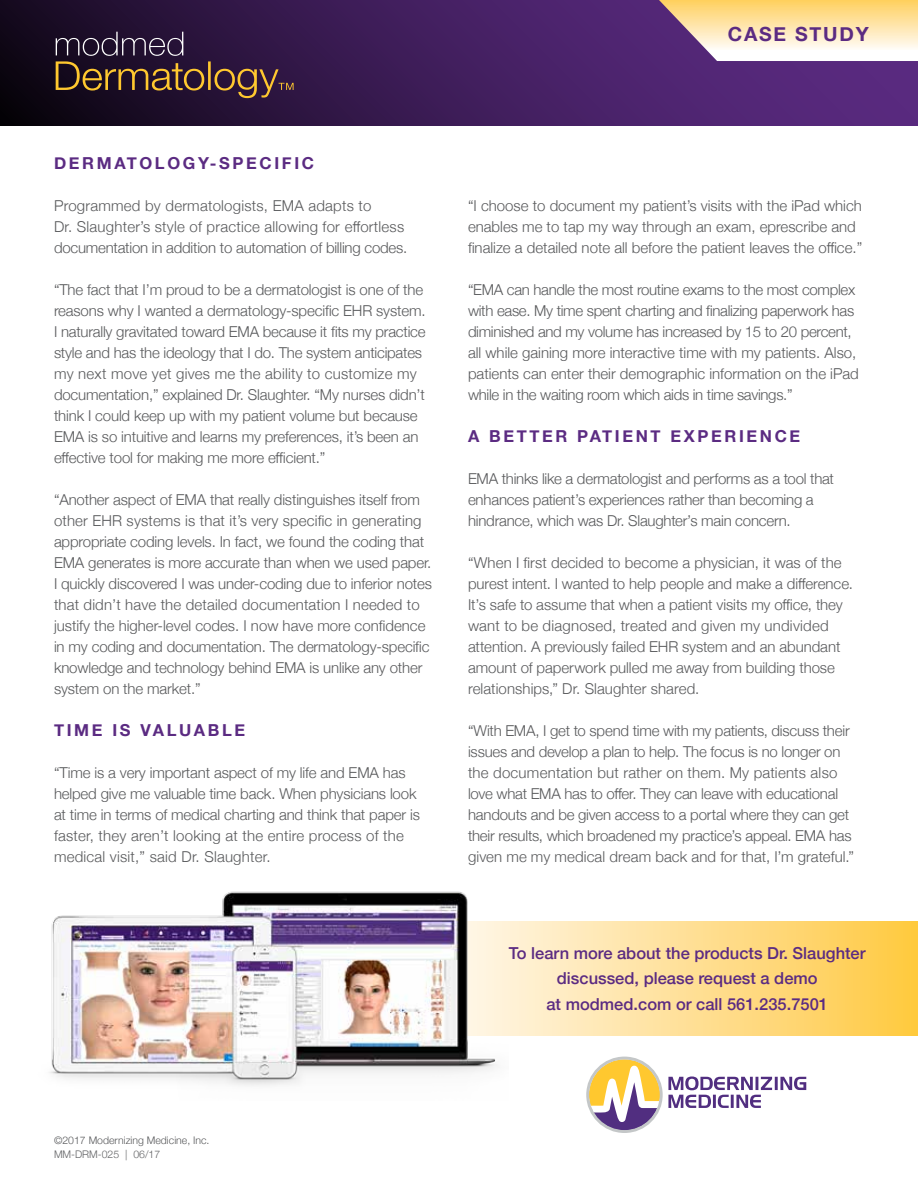
<style>
.page{position:relative;width:918px;height:1188px;background:#fff}
.page>*{position:absolute;margin:0;border:0;box-sizing:border-box;transform-origin:0 0}
.t1{font:700 19.5px "Helvetica Neue";letter-spacing:.09em;color:#5b2b82}
.t2{font:500 16.5px/25.5px "Helvetica Neue";color:#5b2b82;text-align:center}
.t3{font:700 16.5px "Helvetica Neue";letter-spacing:.16em;color:#5b2b82}
.t4{font:300 15px/21px "Helvetica Neue";letter-spacing:-.01em;color:#58595b}
.t5{font:300 15px/21px "Helvetica Neue";letter-spacing:.015em;color:#58595b}
.t6{font:300 10.5px "Helvetica Neue";color:#58595b}
.t7{font:300 10.5px "Helvetica Neue";color:#636466}
</style>
<div class="page">
<svg style="left:509px;top:921px;width:409px;height:115px"></svg>
<svg style="left:586px;top:1057px;width:220px;height:76px"></svg>
<img style="left:49px;top:891px;width:460px;height:195px">
<svg style="left:0;top:0;width:918px;height:126px"></svg>
<svg style="left:56px;top:32px;width:238px;height:66px"></svg>
<svg style="left:659px;top:0;width:259px;height:61px"></svg>
<h1 class="t1" style="left:728px;top:18px;width:142px">CASE STUDY</h1>
<p class="t3" style="left:54px;top:150px;width:262px">DERMATOLOGY-SPECIFIC</p>
<p class="t5" style="left:54px;top:194px;width:355px">Programmed by dermatologists, EMA adapts to<br>Dr. Slaughter’s style of practice allowing for effortless documentation in addition to automation of billing codes.</p>
<p class="t4" style="left:54px;top:278px;width:373px">“The fact that I’m proud to be a dermatologist is one of the reasons why I wanted a dermatology-specific EHR system.<br>I naturally gravitated toward EMA because it fits my practice style and has the ideology that I do. The system anticipates my next move yet gives me the ability to customize my documentation,” explained Dr. Slaughter. “My nurses didn’t think I could keep up with my patient volume but because EMA is so intuitive and learns my preferences, it’s been an effective tool for making me more efficient.”</p>
<p class="t4" style="left:54px;top:488px;width:380px">“Another aspect of EMA that really distinguishes itself from other EHR systems is that it’s very specific in generating appropriate coding levels. In fact, we found the coding that EMA generates is more accurate than when we used paper.<br>I quickly discovered I was under-coding due to inferior notes that didn’t have the detailed documentation I needed to justify the higher-level codes. I now have more confidence in my coding and documentation. The dermatology-specific knowledge and technology behind EMA is unlike any other system on the market.”</p>
<p class="t3" style="left:54px;top:717px;width:193px">TIME IS VALUABLE</p>
<p class="t4" style="left:54px;top:761px;width:367px">“Time is a very important aspect of my life and EMA has helped give me valuable time back. When physicians look at time in terms of medical charting and think that paper is faster, they aren’t looking at the entire process of the medical visit,” said Dr. Slaughter.</p>
<p class="t4" style="left:468px;top:194px;width:396px">“I choose to document my patient’s visits with the iPad which enables me to tap my way through an exam, eprescribe and finalize a detailed note all before the patient leaves the office.”</p>
<p class="t4" style="left:468px;top:278px;width:392px">“EMA can handle the most routine exams to the most complex with ease. My time spent charting and finalizing paperwork has diminished and my volume has increased by 15 to 20 percent, all while gaining more interactive time with my patients. Also, patients can enter their demographic information on the iPad while in the waiting room which aids in time savings.”</p>
<p class="t3" style="left:468px;top:423px;width:334px">A BETTER PATIENT EXPERIENCE</p>
<p class="t4" style="left:468px;top:467px;width:368px">EMA thinks like a dermatologist and performs as a tool that enhances patient’s experiences rather than becoming a hindrance, which was Dr. Slaughter’s main concern.</p>
<p class="t4" style="left:468px;top:551px;width:386px">“When I first decided to become a physician, it was of the purest intent. I wanted to help people and make a difference.<br>It’s safe to assume that when a patient visits my office, they want to be diagnosed, treated and given my undivided attention. A previously failed EHR system and an abundant amount of paperwork pulled me away from building those relationships,” Dr. Slaughter shared.</p>
<p class="t4" style="left:468px;top:719px;width:388px">“With EMA, I get to spend time with my patients, discuss their issues and develop a plan to help. The focus is no longer on the documentation but rather on them. My patients also love what EMA has to offer. They can leave with educational handouts and be given access to a portal where they can get their results, which broadened my practice’s appeal. EMA has given me my medical dream back and for that, I’m grateful.”</p>
<p class="t2" style="left:509px;top:939px;width:358px">To learn more about the products Dr. Slaughter discussed, please request a demo<br>at modmed.com or call 561.235.7501</p>
<p class="t6" style="left:54px;top:1132px;width:157px">©2017 Modernizing Medicine, Inc.</p>
<p class="t7" style="left:54px;top:1145px;width:108px">MM-DRM-025 | 06/17</p>
</div>
